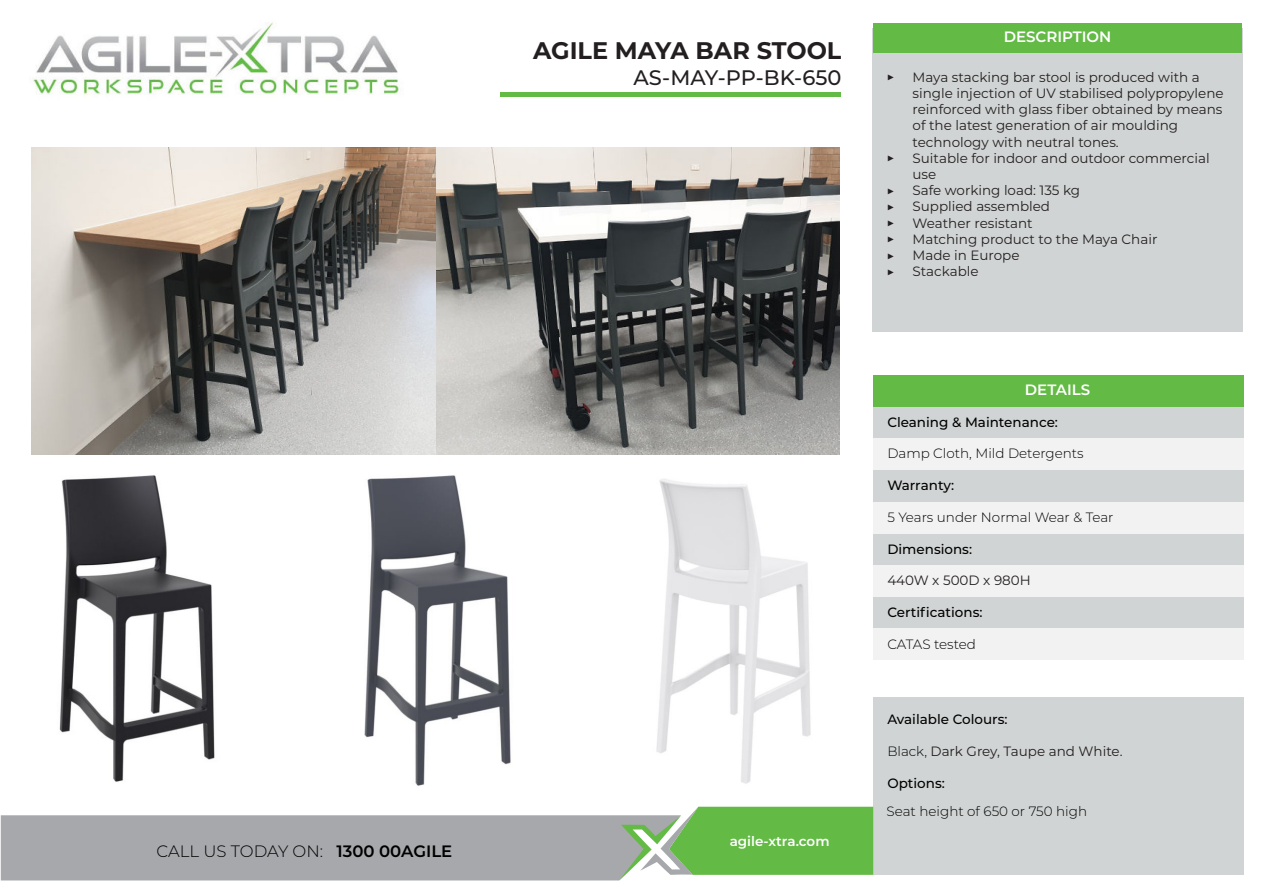
<style>
.page{position:relative;width:1263px;height:893px;background:#fff}
.page>*{position:absolute;margin:0;border:0;box-sizing:border-box;transform-origin:0 0}
.t1{font:700 24px "Montserrat";color:#231f20}
.t2{font:500 21px "Montserrat";color:#231f20}
.t3{font:300 16.5px "Montserrat";color:#000}
.t4{font:600 15px "Montserrat";color:#fff}
.t5{font:13.5px/16.2px "Montserrat";color:#231f20}
.t6{font:500 13.5px "Montserrat";color:#000}
.t7{font:300 13.5px "Montserrat";color:#000}
.t8{font:600 13.5px "Montserrat";color:#fff}
.t9{font:300 13.5px "Montserrat";letter-spacing:-.02em;color:#000}
.s1{font-weight:600}
.s2{font-weight:300;color:#000}
</style>
<div class="page">
<img style="left:33px;top:22px;width:367px;height:73px">
<div style="left:872px;top:28px;width:370px;height:304px;background:#d1d4d4"></div>
<div style="left:873px;top:407px;width:370px;height:32px;background:#d1d4d4"></div>
<div style="left:873px;top:470px;width:370px;height:32px;background:#d1d4d4"></div>
<div style="left:873px;top:533px;width:370px;height:32px;background:#d1d4d4"></div>
<div style="left:873px;top:597px;width:370px;height:32px;background:#d1d4d4"></div>
<div style="left:873px;top:698px;width:370px;height:177px;background:#d1d4d4"></div>
<div style="left:873px;top:439px;width:370px;height:31px;background:#f2f2f2"></div>
<div style="left:873px;top:502px;width:370px;height:31px;background:#f2f2f2"></div>
<div style="left:873px;top:565px;width:370px;height:32px;background:#f2f2f2"></div>
<div style="left:873px;top:629px;width:370px;height:31px;background:#f2f2f2"></div>
<div style="left:873px;top:23px;width:369px;height:29px;background:#63ba45"></div>
<div style="left:873px;top:376px;width:370px;height:31px;background:#63ba45"></div>
<svg style="left:1px;top:807px;width:872px;height:73px;background:#a3b6a0"></svg>
<div style="left:500px;top:92px;width:341px;height:5px;background:#63ba45"></div>
<img style="left:32px;top:148px;width:807px;height:306px">
<img style="left:59px;top:475px;width:156px;height:307px">
<img style="left:364px;top:475px;width:147px;height:311px">
<img style="left:656px;top:479px;width:155px;height:305px">
<p class="t3" style="left:157px;top:844px;width:297px">CALL US TODAY ON: <span class="s1">1300 00AGILE</span></p>
<h1 class="t1" style="left:533px;top:37px;width:310px">AGILE MAYA BAR STOOL</h1>
<h2 class="t2" style="left:633px;top:69px;width:209px">AS-MAY-PP-BK-650</h2>
<p class="t8" style="left:730px;top:836px;width:101px">agile-xtra.com</p>
<p class="t5" style="left:887px;top:70px;width:10px">▶</p>
<p class="t5" style="left:887px;top:151px;width:10px">▶</p>
<p class="t5" style="left:887px;top:183px;width:10px;text-align:justify">▶ ▶ ▶ ▶ ▶ ▶</p>
<p class="t4" style="left:1004px;top:30px;width:109px">DESCRIPTION</p>
<p class="t5" style="left:912px;top:70px;width:313px">Maya stacking bar stool is produced with a single injection of UV stabilised polypropylene reinforced with glass fiber obtained by means of the latest generation of air moulding technology with neutral tones.<br>Suitable for indoor and outdoor commercial use<br>Safe working load: 135 kg<br>Supplied assembled<br>Weather resistant<br>Matching product to the Maya Chair<br>Made in Europe<br>Stackable</p>
<p class="t4" style="left:1025px;top:384px;width:67px">DETAILS</p>
<p class="t6" style="left:887px;top:417px;width:172px">Cleaning &amp; Maintenance:</p>
<p class="t7" style="left:887px;top:448px;width:198px">Damp Cloth, Mild Detergents</p>
<p class="t6" style="left:887px;top:480px;width:68px">Warranty:</p>
<p class="t7" style="left:887px;top:512px;width:228px">5 Years under Normal Wear &amp; Tear</p>
<p class="t6" style="left:887px;top:543px;width:86px">Dimensions:</p>
<p class="t5" style="left:887px;top:573px;width:145px">440W x 500D x 980H</p>
<p class="t6" style="left:887px;top:607px;width:97px">Certifications:</p>
<p class="t9" style="left:887px;top:639px;width:90px">CATAS tested</p>
<p class="t6" style="left:887px;top:714px;width:122px">Available Colours:</p>
<p class="t5" style="left:887px;top:744px;width:237px"><span class="s2">Black,</span> Dark Grey, Taupe and White.</p>
<p class="t6" style="left:887px;top:777px;width:59px">Options:</p>
<p class="t7" style="left:887px;top:806px;width:202px">Seat height of 650 or 750 high</p>
</div>
